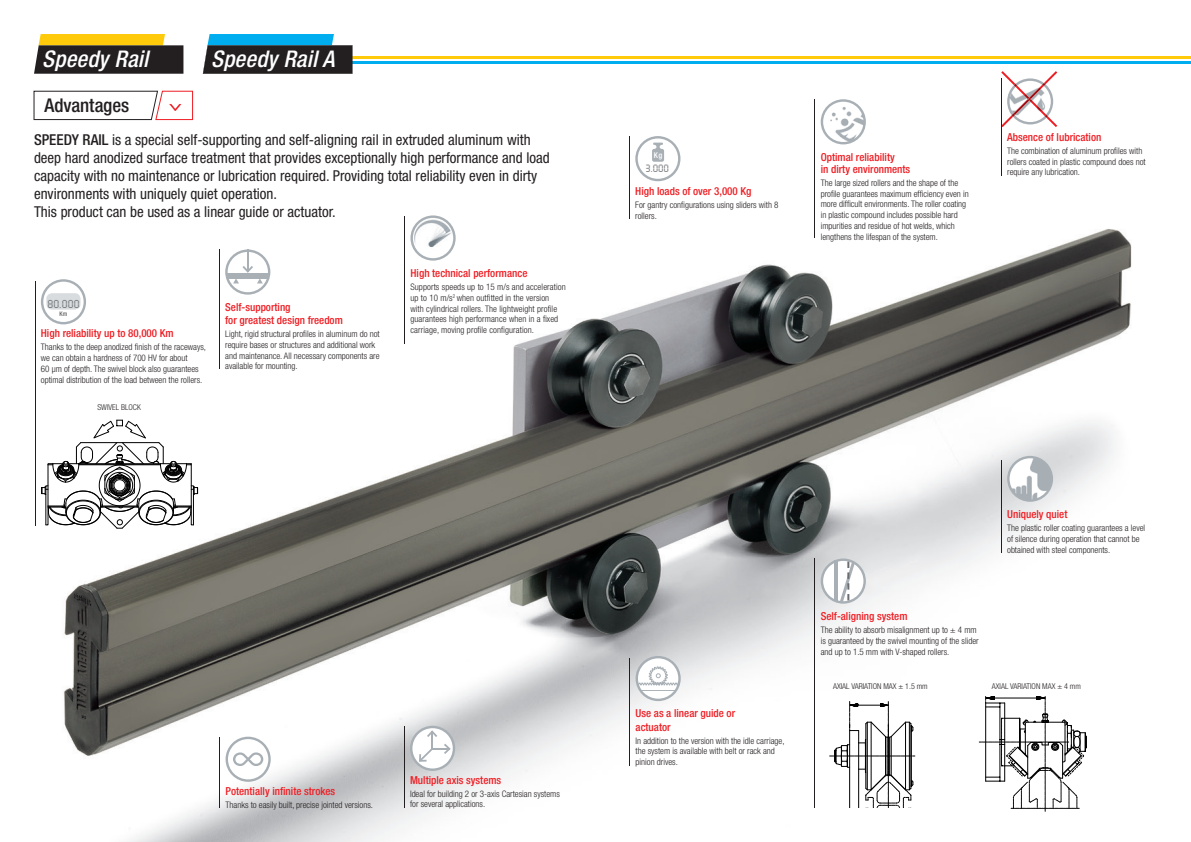
<style>
.page{position:relative;width:1191px;height:842px;background:#fff}
.page>*{position:absolute;margin:0;border:0;box-sizing:border-box;transform-origin:0 0}
.t1{font:italic 500 condensed 23px "Helvetica Neue LT Std";letter-spacing:.01em;color:#fff}
.t2{font:500 condensed 19px "Helvetica Neue LT Std";letter-spacing:-.005em;color:#231f20}
.t3{font:condensed 15px/18px "Helvetica Neue LT Std";color:#231f20}
.t4{font:italic 12px "LCD Reg";color:#7a7c7f}
.t5{font:500 condensed 11px/13px "Helvetica Neue LT Std";color:#ee1d23}
.t6{font:italic 11px "LCD Reg";color:#7a7c7f}
.t7{font:300 condensed 9px/10.8px "Helvetica Neue LT Std";color:#231f20}
.t8{font:300 condensed 8px "Helvetica Neue LT Std";color:#231f20}
.t9{font:500 condensed 8px "Helvetica Neue LT Std";color:#fff}
.t10{font:condensed 6.3px "Helvetica Neue LT Std";color:#3e3e3f}
.s1{font-weight:500}
</style>
<div class="page">
<img style="left:33px;top:45px;width:1158px;height:797px">
<hr style="left:227px;top:57px;width:964px;height:2px;background:#feca0a">
<hr style="left:218px;top:61px;width:973px;height:2px;background:#00aeef">
<svg style="left:34px;top:34px;width:149px;height:40px;background:#65562a"></svg>
<svg style="left:203px;top:34px;width:149px;height:40px;background:#294e5e"></svg>
<svg style="left:34px;top:91px;width:159px;height:29px"></svg>
<svg style="left:635px;top:656px;width:45px;height:45px"></svg>
<svg style="left:1007px;top:456px;width:46px;height:46px"></svg>
<svg style="left:1001px;top:71px;width:56px;height:56px"></svg>
<svg style="left:820px;top:99px;width:46px;height:45px"></svg>
<hr style="left:629px;top:658px;width:1px;height:107px;background:#231f20">
<hr style="left:404px;top:726px;width:1px;height:81px;background:#231f20">
<svg style="left:834px;top:841px;width:15px;height:1px"></svg>
<svg style="left:829px;top:701px;width:86px;height:109px"></svg>
<hr style="left:1001px;top:461px;width:1px;height:92px;background:#231f20">
<svg style="left:979px;top:696px;width:108px;height:115px"></svg>
<hr style="left:220px;top:737px;width:1px;height:70px;background:#231f20">
<hr style="left:629px;top:136px;width:1px;height:83px;background:#231f20">
<hr style="left:404px;top:216px;width:1px;height:127px;background:#231f20">
<svg style="left:225px;top:737px;width:46px;height:45px"></svg>
<hr style="left:814px;top:99px;width:1px;height:138px;background:#231f20">
<hr style="left:35px;top:282px;width:1px;height:244px;background:#231f20">
<svg style="left:410px;top:215px;width:45px;height:46px"></svg>
<svg style="left:41px;top:420px;width:157px;height:109px"></svg>
<svg style="left:41px;top:279px;width:45px;height:45px"></svg>
<div style="left:46px;top:293px;width:35px;height:17px;background:#d8dcdf;border-radius:6px"></div>
<svg style="left:225px;top:249px;width:45px;height:46px"></svg>
<hr style="left:814px;top:558px;width:1px;height:250px;background:#231f20">
<svg style="left:410px;top:726px;width:45px;height:45px"></svg>
<hr style="left:1001px;top:78px;width:1px;height:97px;background:#231f20">
<hr style="left:219px;top:249px;width:1px;height:120px;background:#231f20">
<svg style="left:635px;top:136px;width:45px;height:45px"></svg>
<svg style="left:820px;top:558px;width:46px;height:46px"></svg>
<h1 class="t1" style="left:42px;top:45px;width:108px">Speedy Rail</h1>
<h1 class="t1" style="left:211px;top:45px;width:125px">Speedy Rail A</h1>
<h2 class="t2" style="left:44px;top:94px;width:86px">Advantages</h2>
<p class="t3" style="left:34px;top:130px;width:517px"><span class="s1">SPEEDY RAIL</span> is a special self-supporting and self-aligning rail in extruded aluminum with deep hard anodized surface treatment that provides exceptionally high performance and load capacity with no maintenance or lubrication required. Providing total reliability even in dirty environments with uniquely quiet operation.<br>This product can be used as a linear guide or actuator.</p>
<h3 class="t4" style="left:48px;top:298px;width:36px">80.000</h3>
<p class="t10" style="left:60px;top:310px;width:9px">Km</p>
<p class="t5" style="left:41px;top:327px;width:134px">High reliability up to 80,000 Km</p>
<p class="t7" style="left:41px;top:342px;width:167px">Thanks to the deep anodized finish of the raceways, we can obtain a hardness of 700 HV for about<br>60 µm of depth. The swivel block also guarantees optimal distribution of the load between the rollers.</p>
<p class="t8" style="left:97px;top:403px;width:45px">SWIVEL BLOCK</p>
<p class="t5" style="left:225px;top:300px;width:119px">Self-supporting<br>for greatest design freedom</p>
<p class="t7" style="left:225px;top:328px;width:156px">Light, rigid structural profiles in aluminum do not require bases or structures and additional work and maintenance. All necessary components are available for mounting.</p>
<p class="t5" style="left:410px;top:266px;width:118px">High technical performance</p>
<p class="t7" style="left:410px;top:281px;width:157px">Supports speeds up to 15 m/s and acceleration up to 10 m/s<sup>2</sup> when outfitted in the version<br>with cylindrical rollers. The lightweight profile guarantees high performance when in a fixed carriage, moving profile configuration.</p>
<p class="t5" style="left:225px;top:784px;width:111px">Potentially infinite strokes</p>
<p class="t7" style="left:225px;top:799px;width:149px">Thanks to easily built, precise jointed versions.</p>
<p class="t5" style="left:410px;top:773px;width:93px">Multiple axis systems</p>
<p class="t7" style="left:410px;top:788px;width:151px">Ideal for building 2 or 3-axis Cartesian systems for several applications.</p>
<p class="t9" style="left:654px;top:150px;width:10px">Kg</p>
<p class="t6" style="left:646px;top:163px;width:27px">3 .000</p>
<p class="t5" style="left:635px;top:184px;width:118px">High loads of over 3,000 Kg</p>
<p class="t7" style="left:635px;top:199px;width:145px">For gantry configurations using sliders with 8 rollers.</p>
<p class="t5" style="left:820px;top:151px;width:91px;line-height:12px">Optimal reliability<br>in dirty environments</p>
<p class="t7" style="left:820px;top:177px;width:149px">The large sized rollers and the shape of the profile guarantees maximum efficiency even in more difficult environments. The roller coating in plastic compound includes possible hard impurities and residue of hot welds, which lengthens the lifespan of the system.</p>
<p class="t5" style="left:1007px;top:130px;width:96px">Absence of lubrication</p>
<p class="t7" style="left:1007px;top:145px;width:140px">The combination of aluminum profiles with rollers coated in plastic compound does not require any lubrication.</p>
<p class="t5" style="left:635px;top:707px;width:101px">Use as a linear guide or actuator</p>
<p class="t7" style="left:635px;top:735px;width:150px">In addition to the version with the idle carriage, the system is available with belt or rack and pinion drives.</p>
<p class="t5" style="left:820px;top:609px;width:88px">Self-aligning system</p>
<p class="t7" style="left:820px;top:624px;width:160px">The ability to absorb misalignment up to ± 4 mm is guaranteed by the swivel mounting of the slider and up to 1.5 mm with V-shaped rollers.</p>
<p class="t5" style="left:1007px;top:508px;width:62px">Uniquely quiet</p>
<p class="t7" style="left:1007px;top:522px;width:140px">The plastic roller coating guarantees a level of silence during operation that cannot be obtained with steel components.</p>
<p class="t8" style="left:833px;top:681px;width:96px">AXIAL VARIATION MAX ± 1.5 mm</p>
<p class="t8" style="left:992px;top:681px;width:90px">AXIAL VARIATION MAX ± 4 mm</p>
</div>
